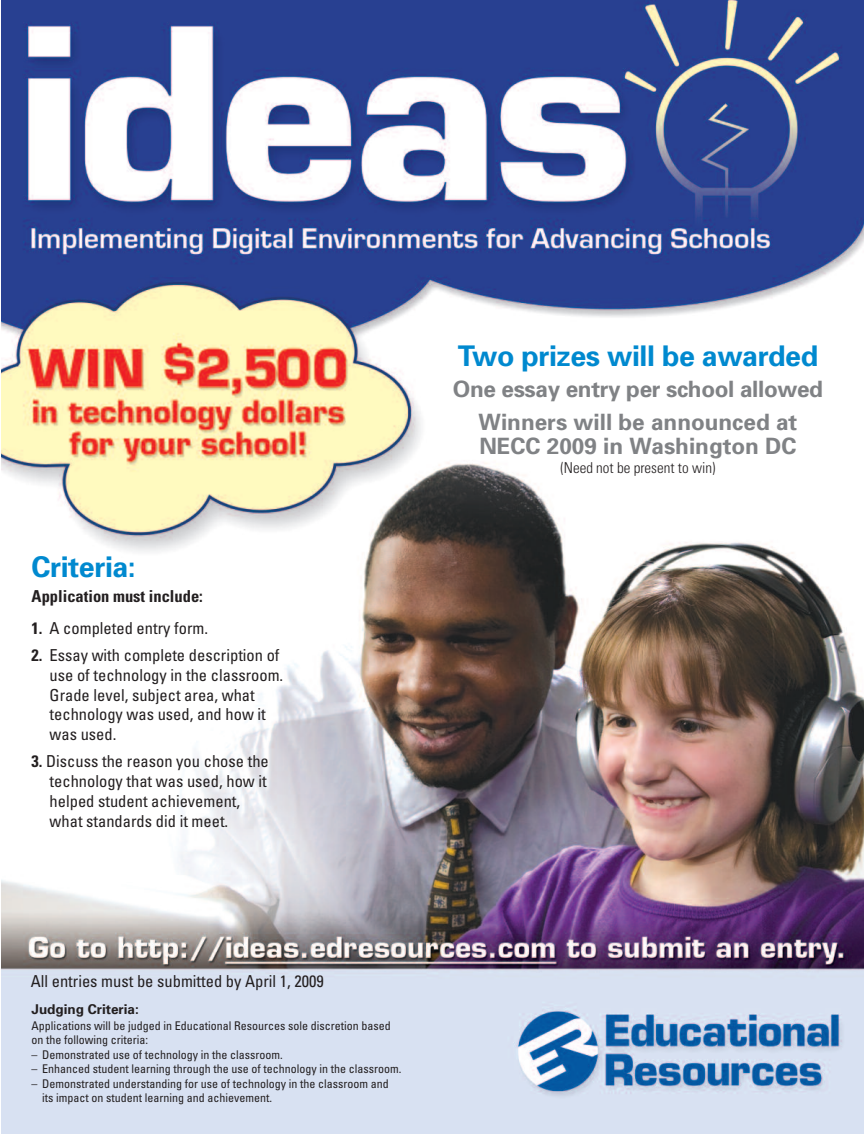
<style>
.page{position:relative;width:864px;height:1134px;background:#fff}
.page>*{position:absolute;margin:0;border:0;box-sizing:border-box;transform-origin:0 0}
.t1{font:700 28.5px "Univers";letter-spacing:-.015em;color:#0089cf}
.t2{font:700 22.5px/32.2px "Univers";color:#808285;text-align:center}
.t3{font:condensed 16.5px/19.8px "Univers";color:#231f20}
.t4{font:700 condensed 16.5px "Univers";color:#231f20}
.t5{font:300 condensed 15px "Univers";color:#231f20}
.t6{font:700 13.5px "Univers";color:#231f20}
.t7{font:condensed 12px/14.4px "Univers";color:#231f20}
.s1{font-weight:700}
</style>
<div class="page">
<img style="left:1px;top:0;width:863px;height:1134px">
<h1 class="t1" style="left:32px;top:556px;width:106px">Criteria:</h1>
<h3 class="t4" style="left:32px;top:590px;width:173px">Application must include:</h3>
<h3 class="t3" style="left:32px;top:620px;width:178px"><span class="s1">1.</span> A completed entry form.</h3>
<h3 class="t3" style="left:50px;top:647px;width:235px;text-indent:-18px"><span class="s1">2.</span> Essay with complete description of use of technology in the classroom.<br>Grade level, subject area, what technology was used, and how it was used.</h3>
<h3 class="t3" style="left:50px;top:753px;width:221px;text-indent:-18px"><span class="s1">3.</span> Discuss the reason you chose the technology that was used, how it helped student achievement, what standards did it meet.</h3>
<h1 class="t1" style="left:458px;top:346px;width:362px">Two prizes will be awarded</h1>
<h2 class="t2" style="left:453px;top:375px;width:372px">One essay entry per school allowed<br>Winners will be announced at</h2>
<h2 class="t2" style="left:479px;top:432px;width:319px">NECC 2009 in Washington DC</h2>
<p class="t5" style="left:561px;top:462px;width:156px">(Need not be present to win)</p>
<h3 class="t3" style="left:31px;top:973px;width:295px">All entries must be submitted by April 1, 2009</h3>
<p class="t6" style="left:32px;top:1004px;width:109px">Judging Criteria:</p>
<p class="t7" style="left:32px;top:1020px;width:361px">Applications will be judged in Educational Resources sole discretion based on the following criteria:</p>
<p class="t7" style="left:32px;top:1048px;width:253px">– Demonstrated use of technology in the classroom.</p>
<p class="t7" style="left:32px;top:1063px;width:371px">– Enhanced student learning through the use of technology in the classroom.</p>
<p class="t7" style="left:42px;top:1077px;width:348px;text-indent:-11px">– Demonstrated understanding for use of technology in the classroom and its impact on student learning and achievement.</p>
</div>
